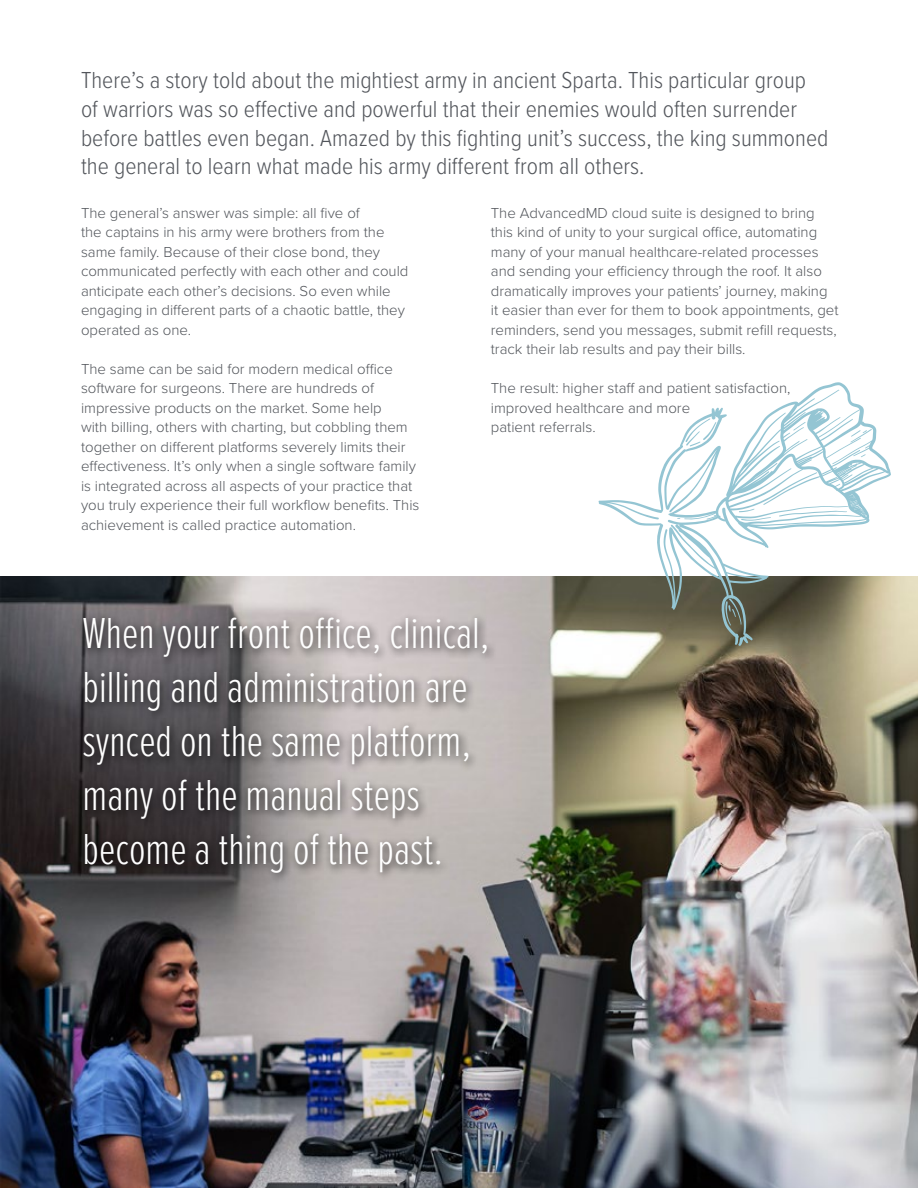
<style>
.page{position:relative;width:918px;height:1188px;background:#fff}
.page>*{position:absolute;margin:0;border:0;box-sizing:border-box;transform-origin:0 0}
.t1{font:300 45px/54px "Proxima Nova Ex Cn";color:#fff}
.t2{font:300 24px/28.8px "Proxima Nova Cond";color:#52555b}
.t3{font:300 15px/19.5px "Proxima Nova";color:#52555b}
</style>
<div class="page">
<img style="left:0;top:576px;width:918px;height:612px">
<div style="left:78px;top:611px;width:419px;height:272px;background:#000;opacity:.75"></div>
<svg style="left:598px;top:382px;width:293px;height:266px"></svg>
<svg style="left:817px;top:473px;width:3px;height:4px"></svg>
<svg style="left:737px;top:509px;width:34px;height:14px"></svg>
<svg style="left:872px;top:469px;width:4px;height:6px"></svg>
<svg style="left:820px;top:411px;width:5px;height:9px"></svg>
<svg style="left:779px;top:503px;width:80px;height:14px"></svg>
<svg style="left:837px;top:485px;width:5px;height:7px"></svg>
<svg style="left:815px;top:449px;width:4px;height:7px"></svg>
<svg style="left:779px;top:409px;width:28px;height:51px"></svg>
<svg style="left:850px;top:429px;width:22px;height:28px"></svg>
<svg style="left:725px;top:598px;width:17px;height:28px"></svg>
<svg style="left:688px;top:496px;width:7px;height:7px"></svg>
<svg style="left:705px;top:464px;width:3px;height:8px"></svg>
<svg style="left:709px;top:514px;width:8px;height:6px"></svg>
<svg style="left:682px;top:419px;width:34px;height:39px"></svg>
<p class="t2" style="left:81px;top:64px;width:749px">There’s a story told about the mightiest army in ancient Sparta. This particular group of warriors was so effective and powerful that their enemies would often surrender before battles even began. Amazed by this fighting unit’s success, the king summoned the general to learn what made his army different from all others.</p>
<p class="t3" style="left:81px;top:202px;width:329px">The general’s answer was simple: all five of<br>the captains in his army were brothers from the same family. Because of their close bond, they communicated perfectly with each other and could anticipate each other’s decisions. So even while engaging in different parts of a chaotic battle, they operated as one.</p>
<p class="t3" style="left:81px;top:358px;width:340px">The same can be said for modern medical office software for surgeons. There are hundreds of impressive products on the market. Some help<br>with billing, others with charting, but cobbling them together on different platforms severely limits their effectiveness. It’s only when a single software family is integrated across all aspects of your practice that you truly experience their full workflow benefits. This achievement is called practice automation.</p>
<p class="t3" style="left:491px;top:202px;width:349px">The AdvancedMD cloud suite is designed to bring this kind of unity to your surgical office, automating many of your manual healthcare-related processes and sending your efficiency through the roof. It also dramatically improves your patients’ journey, making it easier than ever for them to book appointments, get reminders, send you messages, submit refill requests, track their lab results and pay their bills.</p>
<p class="t3" style="left:491px;top:378px;width:301px">The result: higher staff and patient satisfaction, improved healthcare and more<br>patient referrals.</p>
<h1 class="t1" style="left:83px;top:604px;width:409px">When your front office, clinical, billing and administration are synced on the same platform, many of the manual steps become a thing of the past.</h1>
</div>
